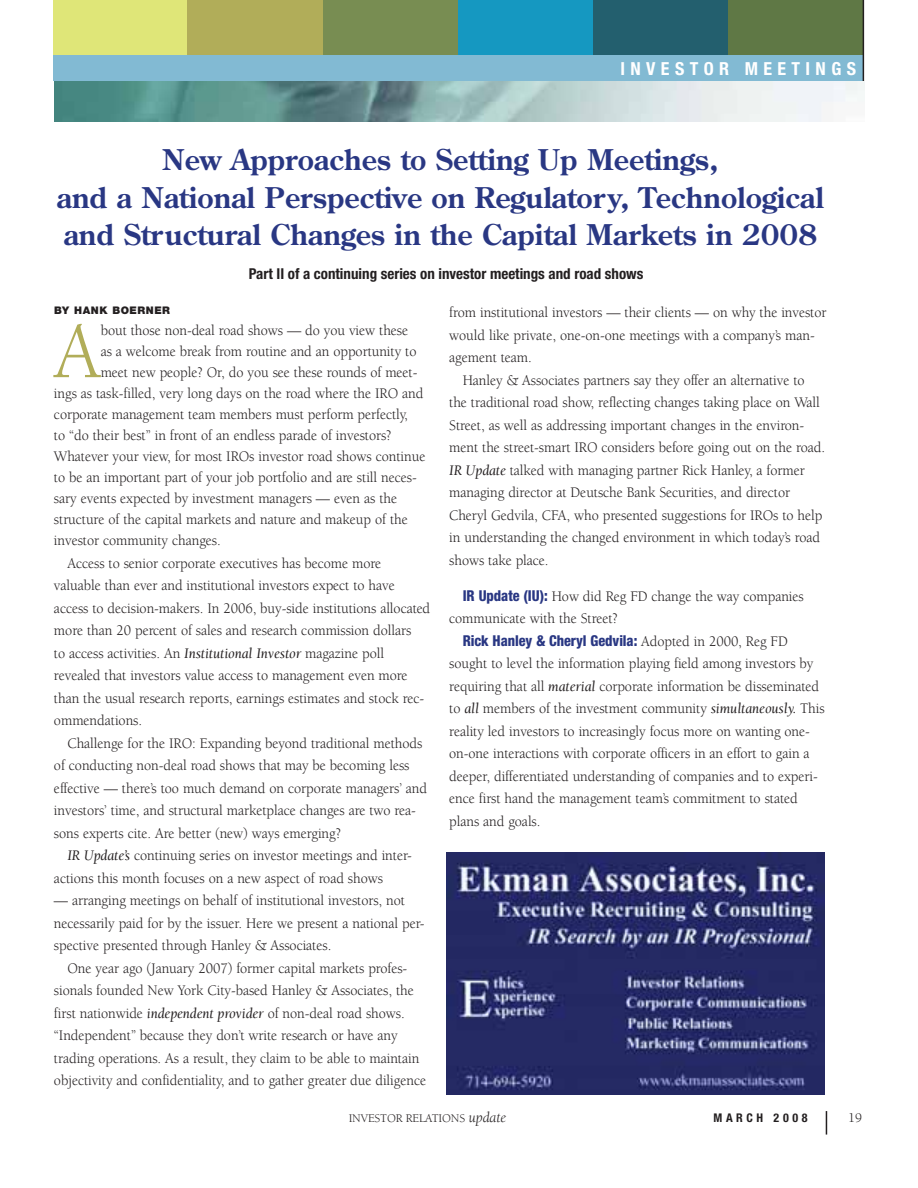
<style>
.page{position:relative;width:918px;height:1188px;background:#fff}
.page>*{position:absolute;margin:0;border:0;box-sizing:border-box;transform-origin:0 0}
.t1{font:81.15px "Berkeley Std";color:#b1ad59;scale:.95 1}
.t2{font:700 28.5px/37.5px "Century Old Style Std";color:#293783;text-align:center}
.t3{font:700 condensed 18px "Helvetica Neue LT Std";letter-spacing:.3em;color:#fff}
.t4{font:15px/22.5px "Berkeley Std";letter-spacing:-.005em;color:#231f20;scale:.95 1}
.t5{font:700 condensed 15px "Helvetica Neue LT Std";color:#231f20}
.t6{font:800 condensed 15px "Helvetica Neue LT Std";letter-spacing:-.005em;color:#293783;scale:.95 1}
.t7{font:13.5px "Berkeley Std";color:#231f20}
.t8{font:12px "Berkeley Std";letter-spacing:-.01em;color:#231f20}
.t9{font:700 condensed 12px "Helvetica Neue LT Std";letter-spacing:.3em;color:#231f20}
.t10{font:900 10.5px "Helvetica Neue LT Std";letter-spacing:.05em;color:#231f20}
.s1{font-style:italic}
.s2{font-family:"Helvetica Neue LT Std";font-weight:800;font-stretch:condensed;color:#293783}
.s3{font-family:"Berkeley Std";font-weight:400;font-stretch:normal;color:#231f20}
.s4{font-style:italic;font-size:15px}
</style>
<div class="page">
<div style="left:53px;top:54px;width:810px;height:27px;background:#82bad3"></div>
<svg style="left:826px;top:1111px;width:1px;height:24px"></svg>
<div style="left:53px;top:0;width:135px;height:54px;background:#dfe678"></div>
<div style="left:188px;top:0;width:135px;height:54px;background:#b1ad59"></div>
<div style="left:323px;top:0;width:135px;height:54px;background:#788d52"></div>
<div style="left:458px;top:0;width:135px;height:54px;background:#1598c1"></div>
<div style="left:593px;top:0;width:135px;height:54px;background:#235f6e"></div>
<div style="left:728px;top:0;width:135px;height:54px;background:#5f7845"></div>
<hr style="left:863px;top:0;width:1px;height:81px;background:#231f20">
<img style="left:54px;top:81px;width:811px;height:41px">
<img style="left:446px;top:852px;width:378px;height:243px">
<p class="t3" style="left:620px;top:62px;width:237px">INVESTOR MEETINGS</p>
<h2 class="t2" style="left:57px;top:144px;width:769px">New Approaches to Setting Up Meetings,<br>and a National Perspective on Regulatory, Technological and Structural Changes in the Capital Markets in 2008</h2>
<p class="t5" style="left:249px;top:268px;width:396px">Part II of a continuing series on investor meetings and road shows</p>
<p class="t10" style="left:54px;top:307px;width:118px">BY HANK BOERNER</p>
<h1 class="t1" style="left:54px;top:318px;width:51px">A</h1>
<p class="t4" style="left:101px;top:320px;width:325px">bout those non-deal road shows — do you view these</p>
<p class="t4" style="left:101px;top:341px;width:334px">as a welcome break from routine and an opportunity to</p>
<p class="t4" style="left:101px;top:362px;width:335px">meet new people? Or, do you see these rounds of meet-</p>
<p class="t4" style="left:54px;top:383px;width:390px">ings as task-filled, very long days on the road where the IRO and</p>
<p class="t4" style="left:54px;top:404px;width:374px">corporate management team members must perform perfectly,</p>
<p class="t4" style="left:54px;top:425px;width:357px">to “do their best” in front of an endless parade of investors?</p>
<p class="t4" style="left:54px;top:446px;width:392px">Whatever your view, for most IROs investor road shows continue</p>
<p class="t4" style="left:54px;top:467px;width:383px">to be an important part of your job portfolio and are still neces-</p>
<p class="t4" style="left:54px;top:488px;width:363px">sary events expected by investment managers — even as the</p>
<p class="t4" style="left:54px;top:509px;width:374px">structure of the capital markets and nature and makeup of the</p>
<p class="t4" style="left:54px;top:530px;width:177px">investor community changes.</p>
<p class="t4" style="left:54px;top:553px;width:398px;text-indent:14px">Access to senior corporate executives has become more valuable than ever and institutional investors expect to have access to decision-makers. In 2006, buy-side institutions allocated more than 20 percent of sales and research commission dollars<br>to access activities. An <span class="s1">Institutional Investor</span> magazine poll revealed that investors value access to management even more than the usual research reports, earnings estimates and stock rec&shy;ommendations.</p>
<p class="t4" style="left:54px;top:733px;width:394px;text-indent:14px">Challenge for the IRO: Expanding beyond traditional methods of conducting non-deal road shows that may be becoming less effective — there’s too much demand on corporate managers’ and investors’ time, and structural marketplace changes are two rea&shy;sons experts cite. Are better (new) ways emerging?</p>
<p class="t4" style="left:54px;top:845px;width:378px;text-indent:14px"><span class="s1">IR Update’s</span> continuing series on investor meetings and inter&shy;actions this month focuses on a new aspect of road shows</p>
<p class="t4" style="left:54px;top:890px;width:392px">— arranging meetings on behalf of institutional investors, not necessarily paid for by the issuer. Here we present a national per&shy;spective presented through Hanley &amp; Associates.</p>
<p class="t4" style="left:54px;top:958px;width:393px;text-indent:14px">One year ago (January 2007) former capital markets profes&shy;sionals founded New York City-based Hanley &amp; Associates, the first nationwide <span class="s1">independent provider</span> of non-deal road shows. “Independent” because they don’t write research or have any trading operations. As a result, they claim to be able to maintain objectivity and confidentiality, and to gather greater due diligence</p>
<p class="t4" style="left:449px;top:302px;width:399px">from institutional investors — their clients — on why the investor would like private, one-on-one meetings with a company’s man&shy;agement team.</p>
<p class="t4" style="left:449px;top:370px;width:397px;text-indent:14px">Hanley &amp; Associates partners say they offer an alternative to the traditional road show, reflecting changes taking place on Wall Street, as well as addressing important changes in the environ&shy;ment the street-smart IRO considers before going out on the road.<br><span class="s1">IR Update</span> talked with managing partner Rick Hanley, a former managing director at Deutsche Bank Securities, and director Cheryl Gedvila, CFA, who presented suggestions for IROs to help in understanding the changed environment in which today’s road shows take place.</p>
<p class="t4" style="left:449px;top:586px;width:375px;text-indent:14px"><span class="s2">IR Update (IU):</span> How did Reg FD change the way companies communicate with the Street?</p>
<p class="t6" style="left:463px;top:635px;width:344px">Rick Hanley &amp; Cheryl Gedvila: <span class="s3">Adopted in 2000, Reg FD</span></p>
<p class="t4" style="left:449px;top:653px;width:397px">sought to level the information playing field among investors by requiring that all <span class="s1">material</span> corporate information be disseminated to <span class="s1">all</span> members of the investment community <span class="s1">simultaneously.</span> This reality led investors to increasingly focus more on wanting one&shy;on-one interactions with corporate officers in an effort to gain a deeper, differentiated understanding of companies and to experi&shy;ence first hand the management team’s commitment to stated plans and goals.</p>
<p class="t8" style="left:349px;top:1113px;width:159px">INVESTOR RELATIONS <span class="s4">update</span></p>
<p class="t9" style="left:714px;top:1113px;width:95px">MARCH 2008</p>
<p class="t7" style="left:848px;top:1112px;width:16px">19</p>
</div>
